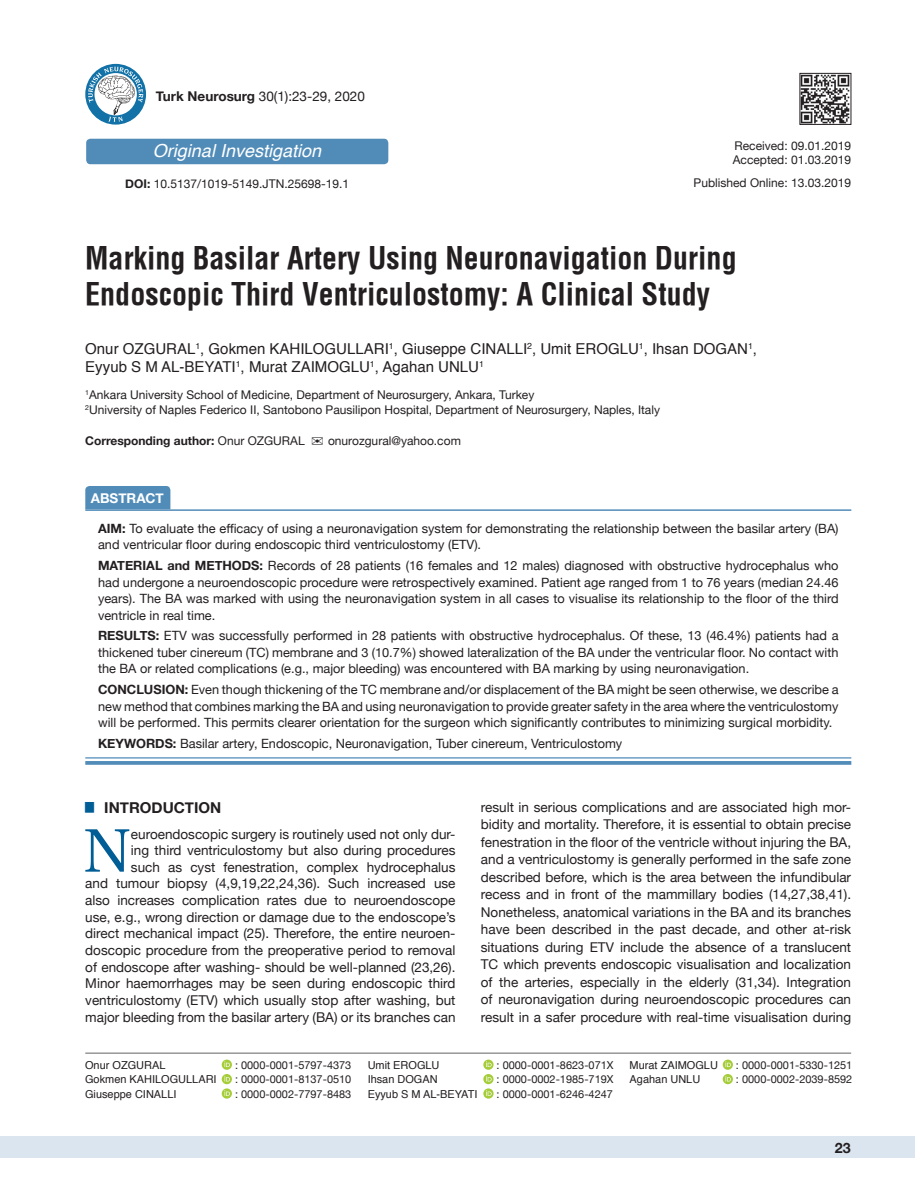
<style>
.page{position:relative;width:915px;height:1191px;background:#fff}
.page>*{position:absolute;margin:0;border:0;box-sizing:border-box;transform-origin:0 0}
.t1{font:61.2px "Utopia";color:#005d95}
.t2{font:700 30px/36px "Helvetica Condens";color:#231f20}
.t3{font:italic 18px "Helvetica";color:#fff}
.t4{font:15px/18px "Helvetica";color:#231f20}
.t5{font:700 15px "Helvetica Neue";color:#231f20}
.t6{font:700 14.25px "Helvetica Neue";color:#231f20}
.t7{font:13.5px/17.5px "Helvetica Neue";color:#231f20;text-align:right}
.t8{font:700 13.5px "Helvetica Neue";color:#fff}
.t9{font:12.75px/16.5px "Helvetica Neue";color:#231f20;text-align:justify}
.t10{font:12px/14.4px "Helvetica Neue";color:#231f20}
.t11{font:700 12px "Helvetica Neue";color:#231f20}
.t12{font:10.95px "Helvetica Neue";color:#231f20}
.t13{font:10.95px "Helvetica";color:#231f20}
.s1{font-weight:700}
.s2{font-weight:400}
</style>
<div class="page">
<div style="left:0;top:1136px;width:914px;height:22px;background:#dbe5f0"></div>
<hr style="left:85px;top:1052px;width:765px;height:1px;background:#636366">
<div style="left:85px;top:486px;width:85px;height:23px;background:#518cb9"></div>
<svg style="left:85px;top:758px;width:766px;height:1px"></svg>
<hr style="left:85px;top:509px;width:766px;height:2px;background:#518cb9">
<hr style="left:85px;top:757px;width:766px;height:1px;background:#518cb9">
<svg style="left:85px;top:761px;width:766px;height:4px;background:#5b92bd"></svg>
<img style="left:801px;top:75px;width:47px;height:48px">
<div style="left:799px;top:73px;width:51px;height:52px;border:1px solid #231f20"></div>
<svg style="left:222px;top:1059px;width:10px;height:10px"></svg>
<svg style="left:224px;top:1061px;width:6px;height:6px"></svg>
<svg style="left:222px;top:1074px;width:10px;height:10px"></svg>
<svg style="left:224px;top:1075px;width:6px;height:6px"></svg>
<svg style="left:222px;top:1088px;width:10px;height:10px"></svg>
<svg style="left:224px;top:1090px;width:6px;height:5px"></svg>
<svg style="left:483px;top:1059px;width:10px;height:10px"></svg>
<svg style="left:486px;top:1061px;width:5px;height:6px"></svg>
<svg style="left:483px;top:1074px;width:10px;height:10px"></svg>
<svg style="left:486px;top:1075px;width:5px;height:6px"></svg>
<svg style="left:483px;top:1088px;width:10px;height:10px"></svg>
<svg style="left:486px;top:1090px;width:5px;height:5px"></svg>
<svg style="left:722px;top:1059px;width:10px;height:10px"></svg>
<svg style="left:725px;top:1061px;width:5px;height:6px"></svg>
<svg style="left:722px;top:1074px;width:10px;height:10px"></svg>
<svg style="left:725px;top:1075px;width:5px;height:6px"></svg>
<svg style="left:85px;top:64px;width:61px;height:61px"></svg>
<svg style="left:88px;top:67px;width:55px;height:55px"></svg>
<div style="left:86px;top:139px;width:302px;height:25px;background:#518cb9;border-radius:4px"></div>
<p class="t7" style="left:156px;top:88px;width:210px"><span class="s1">Turk Neurosurg</span> 30(1):23-29, 2020</p>
<h3 class="t3" style="left:153px;top:136px;width:170px">Original Investigation</h3>
<p class="t10" style="left:125px;top:177px;width:225px"><span class="s1">DOI:</span> 10.5137/1019-5149.JTN.25698-19.1</p>
<p class="t10" style="left:732px;top:139px;width:120px">Received: 09.01.2019<br>Accepted: 01.03.2019</p>
<p class="t10" style="left:693px;top:176px;width:159px">Published Online: 13.03.2019</p>
<h2 class="t2" style="left:85px;top:240px;width:652px">Marking Basilar Artery Using Neuronavigation During<br>Endoscopic Third Ventriculostomy: A Clinical Study</h2>
<p class="t4" style="left:85px;top:340px;width:673px">Onur OZGURAL<sup>1</sup>, Gokmen KAHILOGULLARI<sup>1</sup>, Giuseppe CINALLI<sup>2</sup>, Umit EROGLU<sup>1</sup>, Ihsan DOGAN<sup>1</sup>,<br>Eyyub S M AL-BEYATI<sup>1</sup>, Murat ZAIMOGLU<sup>1</sup>, Agahan UNLU<sup>1</sup></p>
<p class="t10" style="left:85px;top:388px;width:576px"><sup>1</sup>Ankara University School of Medicine, Department of Neurosurgery, Ankara, Turkey<br><sup>2</sup>University of Naples Federico II, Santobono Pausilipon Hospital, Department of Neurosurgery, Naples, Italy</p>
<p class="t11" style="left:85px;top:431px;width:221px">Corresponding author: <span class="s2">Onur OZGURAL</span></p>
<p class="t10" style="left:328px;top:434px;width:134px">onurozgural@yahoo.com</p>
<p class="t8" style="left:91px;top:487px;width:75px">ABSTRACT</p>
<p class="t9" style="left:98px;top:521px;width:741px"><span class="s1">AIM:</span> To evaluate the efficacy of using a neuronavigation system for demonstrating the relationship between the basilar artery (BA) and ventricular floor during endoscopic third ventriculostomy (ETV).</p>
<p class="t9" style="left:98px;top:558px;width:741px"><span class="s1">MATERIAL and METHODS:</span> Records of 28 patients (16 females and 12 males) diagnosed with obstructive hydrocephalus who had undergone a neuroendoscopic procedure were retrospectively examined. Patient age ranged from 1 to 76 years (median 24.46 years). The BA was marked with using the neuronavigation system in all cases to visualise its relationship to the floor of the third ventricle in real time.</p>
<p class="t9" style="left:98px;top:628px;width:741px"><span class="s1">RESULTS:</span> ETV was successfully performed in 28 patients with obstructive hydrocephalus. Of these, 13 (46.4%) patients had a thickened tuber cinereum (TC) membrane and 3 (10.7%) showed lateralization of the BA under the ventricular floor. No contact with the BA or related complications (e.g., major bleeding) was encountered with BA marking by using neuronavigation.</p>
<p class="t9" style="left:98px;top:682px;width:741px"><span class="s1">CONCLUSION:</span> Even though thickening of the TC membrane and/or displacement of the BA might be seen otherwise, we describe a new method that combines marking the BA and using neuronavigation to provide greater safety in the area where the ventriculostomy will be performed. This permits clearer orientation for the surgeon which significantly contributes to minimizing surgical morbidity.</p>
<p class="t9" style="left:98px;top:736px;width:525px"><span class="s1">KEYWORDS:</span> Basilar artery, Endoscopic, Neuronavigation, Tuber cinereum, Ventriculostomy</p>
<p class="t5" style="left:85px;top:796px;width:137px"><sup>█</sup> INTRODUCTION</p>
<h1 class="t1" style="left:83px;top:815px;width:49px">N</h1>
<p class="t7" style="left:85px;top:826px;width:371px;line-height:16.6px">euroendoscopic surgery is routinely used not only dur-<br>ing third ventriculostomy but also during procedures<br>such as cyst fenestration, complex hydrocephalus<br>and tumour biopsy (4,9,19,22,24,36). Such increased use also increases complication rates due to neuroendoscope use, e.g., wrong direction or damage due to the endoscope’s direct mechanical impact (25). Therefore, the entire neuroen&shy;doscopic procedure from the preoperative period to removal of endoscope after washing- should be well-planned (23,26).<br>Minor haemorrhages may be seen during endoscopic third ventriculostomy (ETV) which usually stop after washing, but major bleeding from the basilar artery (BA) or its branches can</p>
<p class="t7" style="left:480px;top:799px;width:371px;text-align:justify">result in serious complications and are associated high mor&shy;bidity and mortality. Therefore, it is essential to obtain precise fenestration in the floor of the ventricle without injuring the BA, and a ventriculostomy is generally performed in the safe zone described before, which is the area between the infundibular recess and in front of the mammillary bodies (14,27,38,41).<br>Nonetheless, anatomical variations in the BA and its branches have been described in the past decade, and other at-risk situations during ETV include the absence of a translucent TC which prevents endoscopic visualisation and localization of the arteries, especially in the elderly (31,34). Integration of neuronavigation during neuroendoscopic procedures can result in a safer procedure with real-time visualisation during</p>
<p class="t13" style="left:85px;top:1056px;width:82px">Onur OZGURAL</p>
<p class="t12" style="left:235px;top:1057px;width:118px">: 0000-0001-5797-4373</p>
<p class="t13" style="left:85px;top:1071px;width:133px">Gokmen KAHILOGULLARI</p>
<p class="t12" style="left:235px;top:1071px;width:118px">: 0000-0001-8137-0510</p>
<p class="t13" style="left:85px;top:1085px;width:93px">Giuseppe CINALLI</p>
<p class="t12" style="left:235px;top:1086px;width:118px">: 0000-0002-7797-8483</p>
<p class="t13" style="left:367px;top:1056px;width:73px">Umit EROGLU</p>
<p class="t12" style="left:496px;top:1057px;width:118px">: 0000-0001-8623-071X</p>
<p class="t13" style="left:367px;top:1071px;width:71px">Ihsan DOGAN</p>
<p class="t12" style="left:496px;top:1071px;width:118px">: 0000-0002-1985-719X</p>
<p class="t13" style="left:367px;top:1085px;width:111px">Eyyub S M AL-BEYATI</p>
<p class="t12" style="left:496px;top:1086px;width:118px">: 0000-0001-6246-4247</p>
<p class="t13" style="left:629px;top:1056px;width:90px">Murat ZAIMOGLU</p>
<p class="t12" style="left:735px;top:1057px;width:118px">: 0000-0001-5330-1251</p>
<p class="t13" style="left:629px;top:1071px;width:72px">Agahan UNLU</p>
<p class="t12" style="left:735px;top:1071px;width:118px">: 0000-0002-2039-8592</p>
<p class="t6" style="left:834px;top:1137px;width:17px">23</p>
</div>
